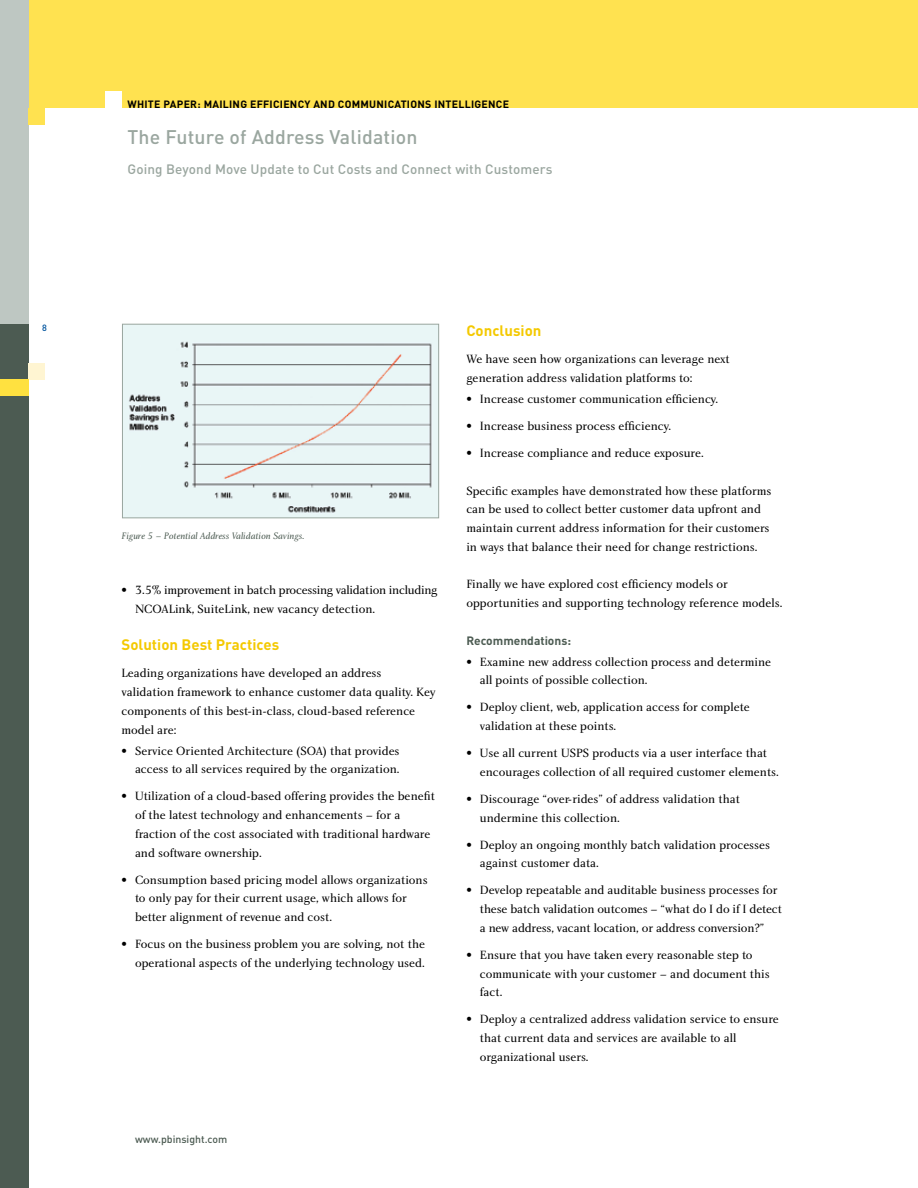
<style>
.page{position:relative;width:918px;height:1188px;background:#fff}
.page>*{position:absolute;margin:0;border:0;box-sizing:border-box;transform-origin:0 0}
.t1{font:500 19.5px "DIN";letter-spacing:.01em;color:#9aa69f}
.t2{font:700 15px "DIN";color:#f4c900}
.t3{font:500 13.5px "DIN";letter-spacing:.01em;color:#9aa69f}
.t4{font:12.3px/18.8px "Charlotte Book Plain";color:#000}
.t5{font:12.3px/18.8px "Charlotte Book Plain";letter-spacing:-.02em;color:#000}
.t6{font:700 12px "DIN";color:#4c5b52}
.t7{font:700 10.5px "DIN";letter-spacing:.025em;color:#000}
.t8{font:500 10.5px "DIN";color:#4c5b52}
.t9{font:9.75px "Charlotte Book Italic Plain";color:#4c5b52}
.t10{font:500 9px "DIN";color:#00549e}
</style>
<div class="page">
<div style="left:17px;top:0;width:901px;height:108px;background:#ffe250"></div>
<div style="left:0;top:0;width:29px;height:324px;background:#bec7c2"></div>
<div style="left:0;top:324px;width:29px;height:864px;background:#4c5b52"></div>
<div style="left:29px;top:363px;width:16px;height:16px;background:#fff5d2"></div>
<div style="left:105px;top:92px;width:17px;height:16px;background:#fff"></div>
<div style="left:29px;top:108px;width:16px;height:16px;background:#ffe250"></div>
<div style="left:0;top:380px;width:29px;height:16px;background:#ffe140"></div>
<img style="left:124px;top:326px;width:313px;height:190px">
<div style="left:122px;top:324px;width:317px;height:194px;border:1px solid #9aa69f"></div>
<p class="t10" style="left:42px;top:322px;width:6px">8</p>
<p class="t7" style="left:128px;top:97px;width:383px">WHITE PAPER: MAILING EFFICIENCY AND COMMUNICATIONS INTELLIGENCE</p>
<h1 class="t1" style="left:128px;top:125px;width:292px">The Future of Address Validation</h1>
<p class="t3" style="left:128px;top:160px;width:426px">Going Beyond Move Update to Cut Costs and Connect with Customers</p>
<p class="t9" style="left:122px;top:531px;width:185px">Figure 5 – Potential Address Validation Savings.</p>
<p class="t5" style="left:135px;top:581px;width:304px;text-indent:-14px">• 3.5% improvement in batch processing validation including<br>NCOALink, SuiteLink, new vacancy detection.</p>
<p class="t2" style="left:122px;top:635px;width:159px">Solution Best Practices</p>
<p class="t4" style="left:122px;top:664px;width:316px">Leading organizations have developed an address validation framework to enhance customer data quality. Key components of this best-in-class, cloud-based reference model are:</p>
<p class="t4" style="left:122px;top:742px;width:280px;text-align:right">• Service Oriented Architecture (SOA) that provides access to all services required by the organization.</p>
<p class="t4" style="left:135px;top:787px;width:302px;text-indent:-14px">• Utilization of a cloud-based offering provides the benefit of the latest technology and enhancements – for a fraction of the cost associated with traditional hardware and software ownership.</p>
<p class="t4" style="left:135px;top:871px;width:294px;text-indent:-14px">• Consumption based pricing model allows organizations to only pay for their current usage, which allows for better alignment of revenue and cost.</p>
<p class="t4" style="left:122px;top:935px;width:305px;text-align:right">• Focus on the business problem you are solving, not the operational aspects of the underlying technology used.</p>
<p class="t8" style="left:135px;top:1132px;width:94px">www.pbinsight.com</p>
<p class="t2" style="left:466px;top:321px;width:77px">Conclusion</p>
<p class="t4" style="left:466px;top:350px;width:265px">We have seen how organizations can leverage next generation address validation platforms to:</p>
<p class="t4" style="left:466px;top:390px;width:253px">• Increase customer communication efficiency.</p>
<p class="t4" style="left:466px;top:417px;width:206px">• Increase business process efficiency.</p>
<p class="t4" style="left:466px;top:444px;width:239px">• Increase compliance and reduce exposure.</p>
<p class="t4" style="left:466px;top:481px;width:307px">Specific examples have demonstrated how these platforms can be used to collect better customer data upfront and maintain current address information for their customers in ways that balance their need for change restrictions.</p>
<p class="t4" style="left:466px;top:575px;width:317px">Finally we have explored cost efficiency models or opportunities and supporting technology reference models.</p>
<p class="t6" style="left:466px;top:633px;width:106px">Recommendations:</p>
<p class="t4" style="left:480px;top:652px;width:293px;text-indent:-14px">• Examine new address collection process and determine all points of possible collection.</p>
<p class="t4" style="left:480px;top:698px;width:271px;text-indent:-14px">• Deploy client, web, application access for complete validation at these points.</p>
<p class="t4" style="left:480px;top:744px;width:301px;text-indent:-14px">• Use all current USPS products via a user interface that encourages collection of all required customer elements.</p>
<p class="t4" style="left:480px;top:790px;width:262px;text-indent:-14px">• Discourage “over-rides” of address validation that undermine this collection.</p>
<p class="t4" style="left:480px;top:835px;width:292px;text-indent:-14px">• Deploy an ongoing monthly batch validation processes against customer data.</p>
<p class="t4" style="left:480px;top:881px;width:304px;text-indent:-14px">• Develop repeatable and auditable business processes for these batch validation outcomes – “what do I do if I detect a new address, vacant location, or address conversion?”</p>
<p class="t4" style="left:480px;top:946px;width:291px;text-indent:-14px">• Ensure that you have taken every reasonable step to communicate with your customer – and document this fact.</p>
<p class="t4" style="left:480px;top:1010px;width:301px;text-indent:-14px">• Deploy a centralized address validation service to ensure that current data and services are available to all organizational users.</p>
</div>
